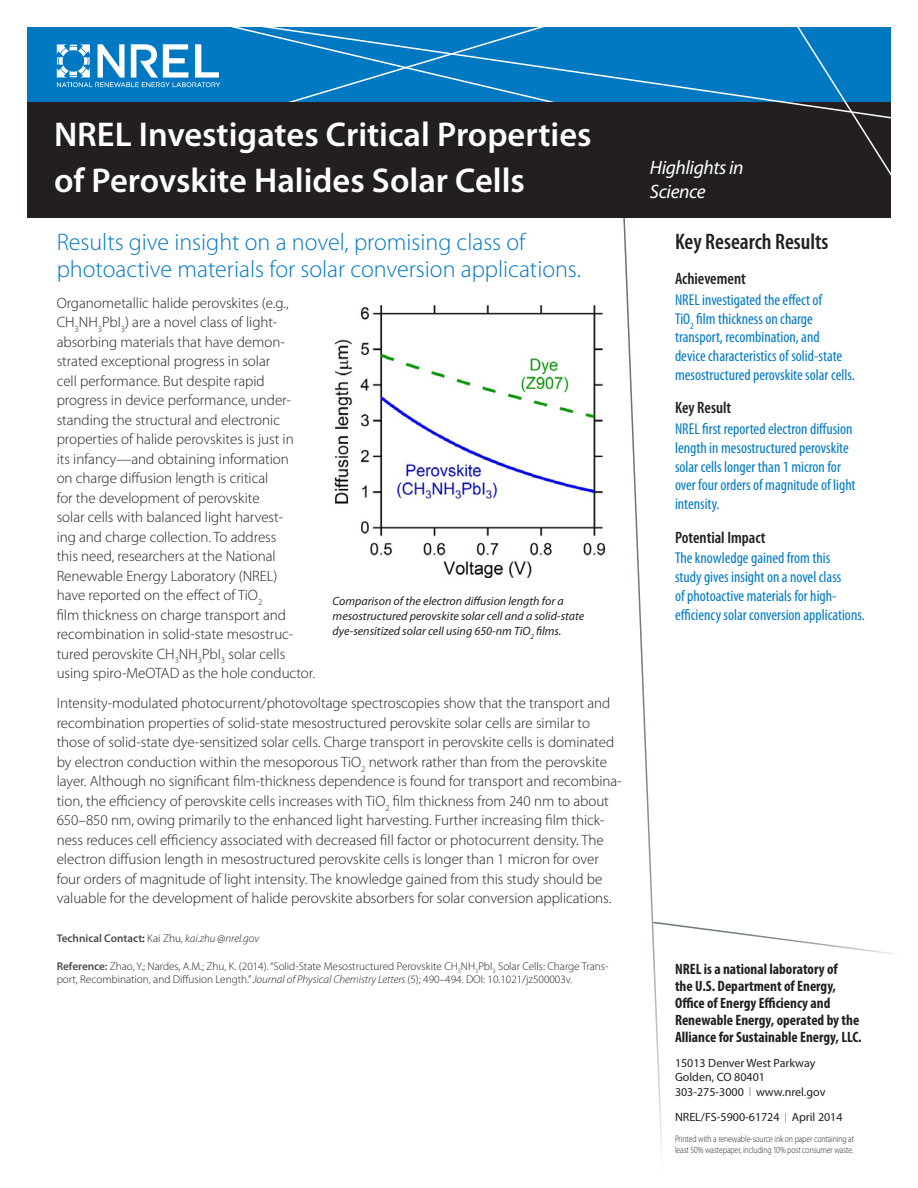
<style>
.page{position:relative;width:918px;height:1188px;background:#fff}
.page>*{position:absolute;margin:0;border:0;box-sizing:border-box;transform-origin:0 0}
.head{font:600 34.5px/46.5px "Myriad Pro";color:#fff}
.subhead{font:300 24px/27px "Myriad Pro";color:#0079c2}
.sidebar_head{font:600 condensed 22.5px "Myriad Pro";color:#231f20}
.capability__R_D__Sci{font:italic 19.5px/23.4px "Myriad Pro";letter-spacing:-.02em;color:#fff}
.sidebar_subhead{font:600 condensed 16.5px "Myriad Pro";color:#231f20}
.sidebar_text{font:condensed 15.75px/18.8px "Myriad Pro";color:#0079c2}
.body_text{font:300 15px/19.5px "Myriad Pro";color:#231f20}
.t1{font:700 condensed 15px/17px "Myriad Pro";color:#231f20}
.t2{font:italic 12px/14.7px "Myriad Pro";color:#231f20}
.project_number_____d{font:12px "Myriad Pro";color:#231f20}
.references{font:300 11.25px/13.2px "Myriad Pro";color:#231f20}
.technical_contact{font:600 11.25px "Myriad Pro";color:#4b4c4d}
.t3{font:300 9.45px/10.9px "Myriad Pro";letter-spacing:-.01em;color:#231f20;scale:.82 1}
.s1{color:#231f20}
.s2{font-weight:300;color:#231f20}
.s3{font-weight:300;font-style:italic;color:#231f20}
.s4{font-weight:600;color:#4b4c4d}
.s5{font-style:italic}
.s6{font-weight:300;font-size:9px}
</style>
<div class="page">
<svg style="left:623px;top:217px;width:271px;height:937px"></svg>
<div style="left:27px;top:28px;width:864px;height:74px;background:#0079c2"></div>
<svg style="left:57px;top:44px;width:163px;height:43px"></svg>
<div style="left:27px;top:102px;width:864px;height:115px;background:#231f20"></div>
<svg style="left:855px;top:120px;width:36px;height:56px"></svg>
<svg style="left:258px;top:27px;width:633px;height:93px"></svg>
<img style="left:334px;top:305px;width:272px;height:272px">
<p class="head" style="left:54px;top:110px;width:539px">NREL Investigates Critical Properties of Perovskite Halides Solar Cells</p>
<p class="subhead" style="left:57px;top:228px;width:526px">Results give insight on a novel, promising class of photoactive materials for solar conversion applications.</p>
<p class="body_text" style="left:57px;top:293px;width:260px">Organometallic halide perovskites (e.g., CH<sub>3</sub>NH<sub>3</sub>PbI<sub>3</sub>) are a novel class of light&shy;absorbing materials that have demon&shy;strated exceptional progress in solar<br>cell performance. But despite rapid progress in device performance, under&shy;standing the structural and electronic properties of halide perovskites is just in<br>its infancy—and obtaining information<br>on charge diffusion length is critical<br>for the development of perovskite<br>solar cells with balanced light harvest-<br>ing and charge collection. To address<br>this need, researchers at the National Renewable Energy Laboratory (NREL)<br>have reported on the effect of TiO<sub>2<br></sub>film thickness on charge transport and recombination in solid-state mesostruc&shy;tured perovskite CH<sub>3</sub>NH<sub>3</sub>PbI<sub>3</sub> solar cells using spiro-MeOTAD as the hole conductor.</p>
<p class="body_text" style="left:57px;top:693px;width:567px">Intensity-modulated photocurrent/photovoltage spectroscopies show that the transport and recombination properties of solid-state mesostructured perovskite solar cells are similar to those of solid-state dye-sensitized solar cells. Charge transport in perovskite cells is dominated by electron conduction within the mesoporous TiO<sub>2</sub> network rather than from the perovskite layer. Although no significant film-thickness dependence is found for transport and recombina&shy;tion, the efficiency of perovskite cells increases with TiO<sub>2</sub> film thickness from 240 nm to about 650–850 nm, owing primarily to the enhanced light harvesting. Further increasing film thick&shy;ness reduces cell efficiency associated with decreased fill factor or photocurrent density. The electron diffusion length in mesostructured perovskite cells is longer than 1 micron for over four orders of magnitude of light intensity. The knowledge gained from this study should be valuable for the development of halide perovskite absorbers for solar conversion applications.</p>
<p class="technical_contact" style="left:57px;top:931px;width:204px">Technical Contact<span class="s1">:</span> <span class="s2">Kai Zhu,</span> <span class="s3">kai.zhu @nrel.gov</span></p>
<p class="references" style="left:57px;top:959px;width:553px"><span class="s4">Reference:</span> Zhao, Y.; Nardes, A.M.; Zhu, K. (2014). “Solid-State Mesostructured Perovskite CH<sub>3</sub>NH<sub>3</sub>PbI<sub>3</sub> Solar Cells: Charge Trans&shy;port, Recombination, and Diffusion Length.” <span class="s5">Journal of Physical Chemistry Letters</span> (5); 490–494. DOI: 10.1021/jz500003v.</p>
<p class="t2" style="left:333px;top:594px;width:253px">Comparison of the electron diffusion length for a mesostructured perovskite solar cell and a solid-state dye-sensitized solar cell using 650-nm TiO<sub>2</sub> films.</p>
<p class="capability__R_D__Sci" style="left:650px;top:156px;width:95px">Highlights in<br>Science</p>
<p class="sidebar_head" style="left:675px;top:228px;width:155px">Key Research Results</p>
<p class="sidebar_subhead" style="left:675px;top:268px;width:72px">Achievement</p>
<p class="sidebar_text" style="left:675px;top:290px;width:181px">NREL investigated the effect of<br>TiO<sub>2</sub> film thickness on charge transport, recombination, and<br>device characteristics of solid-state mesostructured perovskite solar cells.</p>
<p class="sidebar_subhead" style="left:675px;top:398px;width:58px">Key Result</p>
<p class="sidebar_text" style="left:675px;top:419px;width:182px">NREL first reported electron diffusion length in mesostructured perovskite solar cells longer than 1 micron for over four orders of magnitude of light intensity.</p>
<p class="sidebar_subhead" style="left:675px;top:527px;width:92px">Potential Impact</p>
<p class="sidebar_text" style="left:675px;top:549px;width:191px">The knowledge gained from this<br>study gives insight on a novel class<br>of photoactive materials for high&shy;efficiency solar conversion applications.</p>
<p class="t1" style="left:675px;top:960px;width:188px">NREL is a national laboratory of<br>the U.S. Department of Energy, Office of Energy Efficiency and Renewable Energy, operated by the Alliance for Sustainable Energy, LLC.</p>
<p class="project_number_____d" style="left:675px;top:1056px;width:142px">15013 Denver West Parkway</p>
<p class="project_number_____d" style="left:675px;top:1070px;width:91px">Golden, CO 80401</p>
<p class="project_number_____d" style="left:675px;top:1084px;width:152px">303-275-3000 <span class="s6">|</span> www.nrel.gov</p>
<p class="t3" style="left:675px;top:1134px;width:220px">Printed with a renewable-source ink on paper containing at least 50% wastepaper, including 10% post consumer waste.</p>
<p class="project_number_____d" style="left:675px;top:1110px;width:169px">NREL/FS-5900-61724 <span class="s6">|</span> April 2014</p>
</div>
